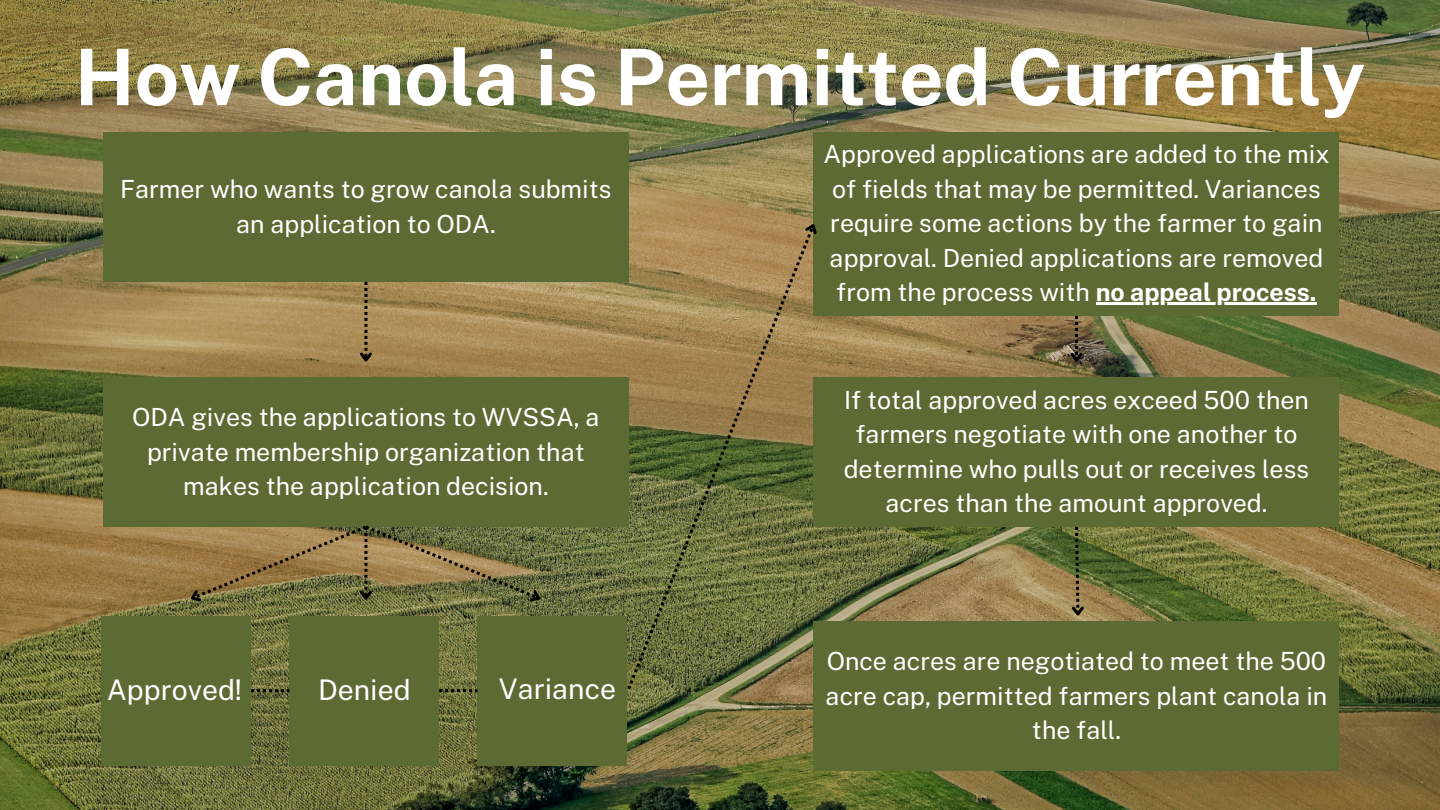
<style>
.page{position:relative;width:1440px;height:810px;background:#fff}
.page>*{position:absolute;margin:0;border:0;box-sizing:border-box;transform-origin:0 0}
.t1{font:700 78px "Public Sans";color:#fff}
.t2{font:28.4px "Public Sans";color:#fff}
.t3{font:25px/34.5px "Public Sans";color:#fff;text-align:center}
.s1{font-weight:700}
</style>
<div class="page">
<img style="left:0;top:0;width:1440px;height:810px">
<div style="left:103px;top:132px;width:525px;height:150px;background:#5c6a33"></div>
<svg style="left:357px;top:282px;width:18px;height:83px"></svg>
<div style="left:103px;top:377px;width:525px;height:150px;background:#5c6a33"></div>
<div style="left:814px;top:377px;width:525px;height:150px;background:#5c6a33"></div>
<div style="left:814px;top:621px;width:525px;height:150px;background:#5c6a33"></div>
<div style="left:478px;top:616px;width:149px;height:150px;background:#5c6a33"></div>
<div style="left:290px;top:616px;width:149px;height:150px;background:#5c6a33"></div>
<div style="left:102px;top:616px;width:149px;height:150px;background:#5c6a33"></div>
<svg style="left:251px;top:689px;width:38px;height:3px"></svg>
<svg style="left:439px;top:689px;width:38px;height:3px"></svg>
<svg style="left:185px;top:526px;width:362px;height:82px;background:#837646"></svg>
<div style="left:814px;top:132px;width:525px;height:184px;background:#5c6a33"></div>
<hr style="left:1096px;top:303px;width:221px;height:2px;background:#fff">
<svg style="left:627px;top:225px;width:188px;height:464px;background:#807846"></svg>
<svg style="left:801px;top:218px;width:16px;height:20px"></svg>
<svg style="left:1069px;top:527px;width:18px;height:92px;background:#6c6a3a"></svg>
<svg style="left:1068px;top:316px;width:17px;height:49px"></svg>
<p class="t1" style="left:75px;top:31px;width:1292px">How Canola is Permitted Currently</p>
<p class="t3" style="left:120px;top:172px;width:493px">Farmer who wants to grow canola submits an application to ODA.</p>
<p class="t3" style="left:132px;top:400px;width:469px">ODA gives the applications to WVSSA, a private membership organization that makes the application decision.</p>
<p class="t2" style="left:107px;top:674px;width:137px">Approved!</p>
<p class="t2" style="left:318px;top:674px;width:94px">Denied</p>
<p class="t2" style="left:499px;top:672px;width:119px">Variance</p>
<p class="t3" style="left:823px;top:137px;width:508px;text-align:left">Approved applications are added to the mix of fields that may be permitted. Variances require some actions by the farmer to gain approval. Denied applications are removed from the process with <span class="s1">no appeal process.</span></p>
<p class="t3" style="left:844px;top:383px;width:467px">If total approved acres exceed 500 then farmers negotiate with one another to determine who pulls out or receives less acres than the amount approved.</p>
<p class="t3" style="left:826px;top:644px;width:503px">Once acres are negotiated to meet the 500 acre cap, permitted farmers plant canola in the fall.</p>
</div>
